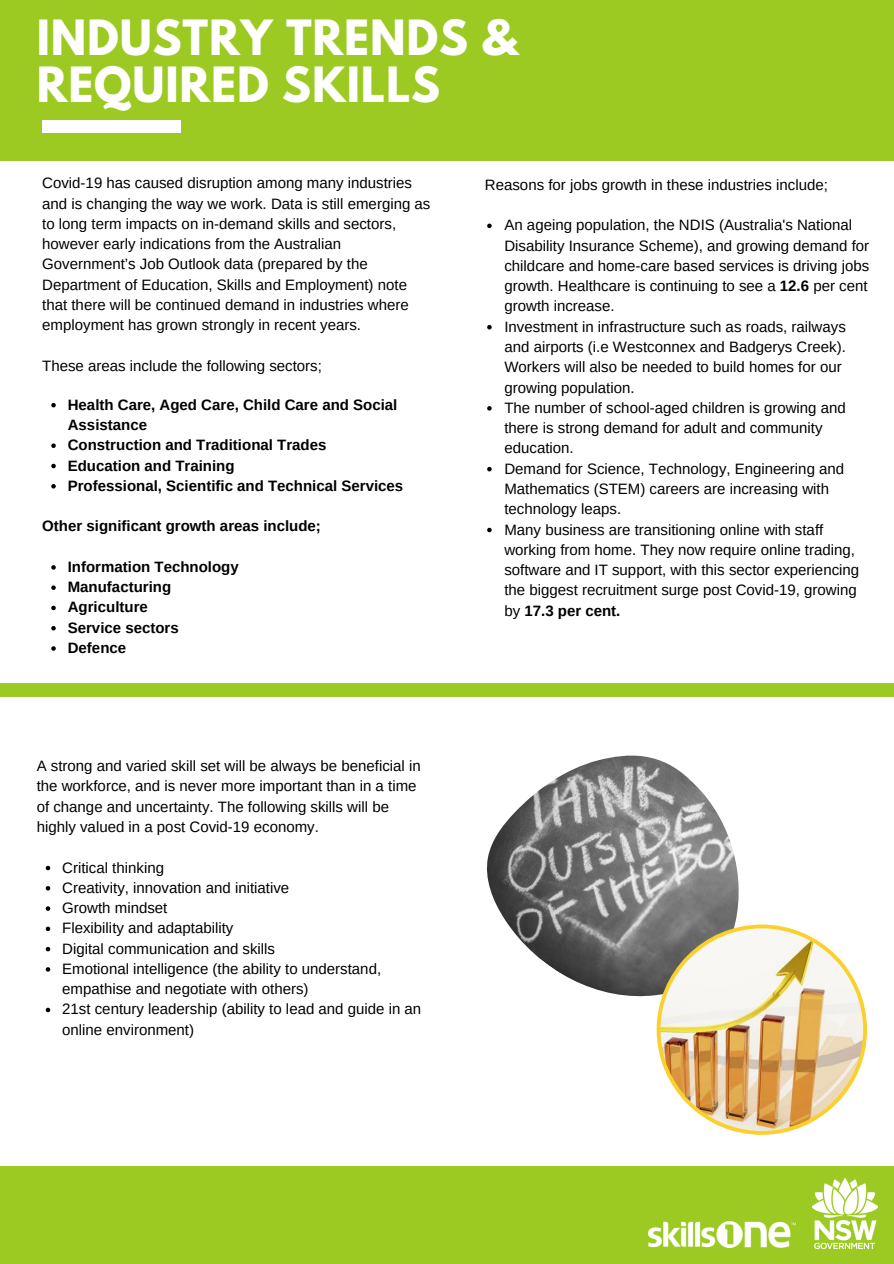
<style>
.page{position:relative;width:894px;height:1264px;background:#fff}
.page>*{position:absolute;margin:0;border:0;box-sizing:border-box;transform-origin:0 0}
.t1{font:700 43.05px/47.2px "League Spartan";letter-spacing:.02em;color:#fff}
.t2{font:15px/20.2px "Arimo";color:#000}
.t3{font:700 15px/20.2px "Arimo";color:#000}
.s1{font-weight:700}
</style>
<div class="page">
<div style="left:0;top:0;width:893px;height:160px;background:#9cca22"></div>
<div style="left:42px;top:120px;width:139px;height:13px;background:#fff"></div>
<div style="left:0;top:1165px;width:893px;height:98px;background:#9cca22"></div>
<img style="left:812px;top:1178px;width:64px;height:70px">
<img style="left:648px;top:1221px;width:147px;height:26px">
<svg style="left:51px;top:403px;width:5px;height:4px"></svg>
<svg style="left:51px;top:443px;width:5px;height:5px"></svg>
<svg style="left:51px;top:464px;width:5px;height:4px"></svg>
<svg style="left:51px;top:484px;width:5px;height:4px"></svg>
<svg style="left:51px;top:565px;width:5px;height:4px"></svg>
<svg style="left:51px;top:585px;width:5px;height:5px"></svg>
<svg style="left:51px;top:605px;width:5px;height:5px"></svg>
<svg style="left:51px;top:626px;width:5px;height:4px"></svg>
<svg style="left:51px;top:646px;width:5px;height:4px"></svg>
<svg style="left:487px;top:223px;width:4px;height:5px"></svg>
<svg style="left:487px;top:325px;width:4px;height:4px"></svg>
<svg style="left:487px;top:406px;width:4px;height:4px"></svg>
<svg style="left:487px;top:467px;width:4px;height:4px"></svg>
<svg style="left:487px;top:527px;width:4px;height:5px"></svg>
<svg style="left:0;top:683px;width:893px;height:14px;background:#9cca23"></svg>
<img style="left:487px;top:755px;width:252px;height:242px">
<img style="left:656px;top:924px;width:210px;height:210px">
<svg style="left:46px;top:865px;width:4px;height:5px"></svg>
<svg style="left:46px;top:886px;width:4px;height:4px"></svg>
<svg style="left:46px;top:906px;width:4px;height:4px"></svg>
<svg style="left:46px;top:926px;width:4px;height:5px"></svg>
<svg style="left:46px;top:946px;width:4px;height:5px"></svg>
<svg style="left:46px;top:967px;width:4px;height:4px"></svg>
<svg style="left:46px;top:1007px;width:4px;height:5px"></svg>
<h1 class="t1" style="left:37px;top:19px;width:482px">INDUSTRY TRENDS &amp;<br>REQUIRED SKILLS</h1>
<p class="t2" style="left:42px;top:173px;width:389px">Covid-19 has caused disruption among many industries and is changing the way we work. Data is still emerging as to long term impacts on in-demand skills and sectors, however early indications from the Australian Government’s Job Outlook data (prepared by the Department of Education, Skills and Employment) note that there will be continued demand in industries where employment has grown strongly in recent years.</p>
<p class="t2" style="left:42px;top:355px;width:281px">These areas include the following sectors;</p>
<p class="t3" style="left:68px;top:394px;width:337px">Health Care, Aged Care, Child Care and Social Assistance<br>Construction and Traditional Trades<br>Education and Training<br>Professional, Scientific and Technical Services</p>
<p class="t3" style="left:42px;top:516px;width:280px">Other significant growth areas include;</p>
<p class="t3" style="left:68px;top:556px;width:172px">Information Technology<br>Manufacturing<br>Agriculture<br>Service sectors<br>Defence</p>
<p class="t2" style="left:37px;top:755px;width:385px">A strong and varied skill set will be always be beneficial in the workforce, and is never more important than in a time of change and uncertainty. The following skills will be highly valued in a post Covid-19 economy.</p>
<p class="t2" style="left:62px;top:857px;width:360px">Critical thinking<br>Creativity, innovation and initiative<br>Growth mindset<br>Flexibility and adaptability<br>Digital communication and skills<br>Emotional intelligence (the ability to understand, empathise and negotiate with others)<br>21st century leadership (ability to lead and guide in an online environment)</p>
<p class="t2" style="left:485px;top:174px;width:344px">Reasons for jobs growth in these industries include;</p>
<p class="t2" style="left:504px;top:215px;width:366px">An ageing population, the NDIS (Australia's National Disability Insurance Scheme), and growing demand for childcare and home-care based services is driving jobs growth. Healthcare is continuing to see a <span class="s1">12.6</span> per cent growth increase.<br>Investment in infrastructure such as roads, railways and airports (i.e Westconnex and Badgerys Creek).<br>Workers will also be needed to build homes for our growing population.<br>The number of school-aged children is growing and there is strong demand for adult and community education.<br>Demand for Science, Technology, Engineering and Mathematics (STEM) careers are increasing with technology leaps.<br>Many business are transitioning online with staff working from home. They now require online trading, software and IT support, with this sector experiencing the biggest recruitment surge post Covid-19, growing by <span class="s1">17.3 per cent.</span></p>
</div>
